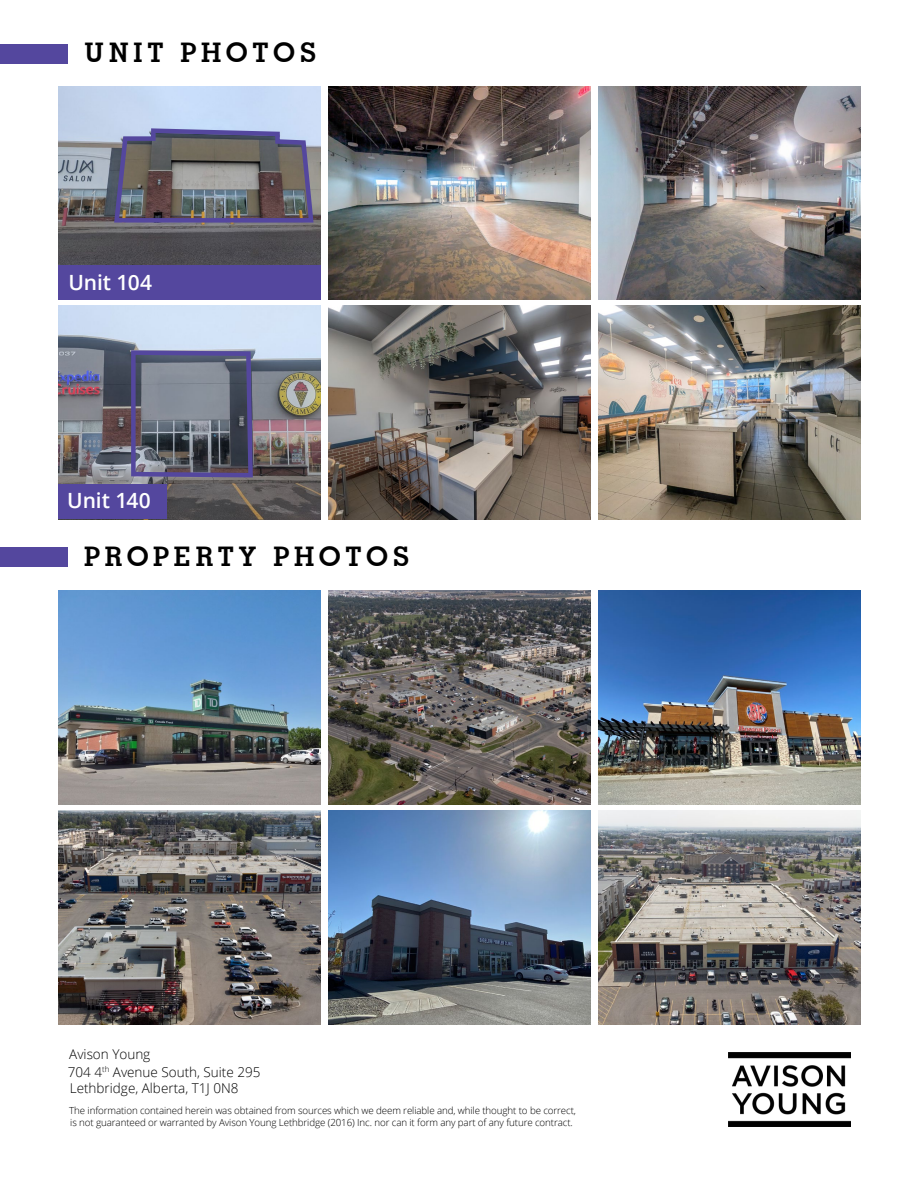
<style>
.page{position:relative;width:918px;height:1188px;background:#fff}
.page>*{position:absolute;margin:0;border:0;box-sizing:border-box;transform-origin:0 0}
.t1{font:700 27px "Geometric Slab 703 BT";letter-spacing:.17em;color:#000}
.t2{font:600 21px "Open Sans";letter-spacing:-.005em;color:#fff}
.t3{font:300 13.5px/18px "Open Sans";color:#000}
.t4{font:300 9.75px/11.7px "Open Sans";letter-spacing:-.01em;color:#000}
</style>
<div class="page">
<img style="left:598px;top:306px;width:263px;height:213px">
<img style="left:729px;top:1052px;width:121px;height:74px">
<div style="left:0;top:44px;width:68px;height:19px;background:#54479e"></div>
<img style="left:58px;top:306px;width:263px;height:213px">
<img style="left:328px;top:306px;width:263px;height:213px">
<div style="left:0;top:547px;width:68px;height:20px;background:#54479e"></div>
<img style="left:58px;top:591px;width:263px;height:214px">
<img style="left:598px;top:591px;width:263px;height:214px">
<img style="left:328px;top:591px;width:263px;height:214px">
<img style="left:58px;top:811px;width:263px;height:213px">
<img style="left:598px;top:811px;width:263px;height:213px">
<img style="left:328px;top:811px;width:263px;height:213px">
<div style="left:58px;top:485px;width:108px;height:34px;background:#54479e"></div>
<svg style="left:129px;top:348px;width:126px;height:132px;background:#676a7e"></svg>
<img style="left:598px;top:86px;width:263px;height:214px">
<img style="left:58px;top:86px;width:263px;height:214px">
<img style="left:328px;top:86px;width:263px;height:214px">
<div style="left:59px;top:265px;width:262px;height:35px;background:#54479e"></div>
<svg style="left:112px;top:126px;width:204px;height:99px;background:#716f79"></svg>
<h1 class="t1" style="left:84px;top:36px;width:234px">UNIT PHOTOS</h1>
<h2 class="t2" style="left:68px;top:268px;width:85px">Unit 104</h2>
<h2 class="t2" style="left:67px;top:486px;width:85px">Unit 140</h2>
<h1 class="t1" style="left:84px;top:540px;width:327px">PROPERTY PHOTOS</h1>
<h3 class="t3" style="left:68px;top:1044px;width:194px">Avison Young<br>704 4<sup>th</sup> Avenue South, Suite 295</h3>
<h3 class="t3" style="left:70px;top:1078px;width:170px">Lethbridge, Alberta, T1J 0N8</h3>
<p class="t4" style="left:69px;top:1104px;width:508px">The information contained herein was obtained from sources which we deem reliable and, while thought to be correct, is not guaranteed or warranted by Avison Young Lethbridge (2016) Inc. nor can it form any part of any future contract.</p>
</div>
